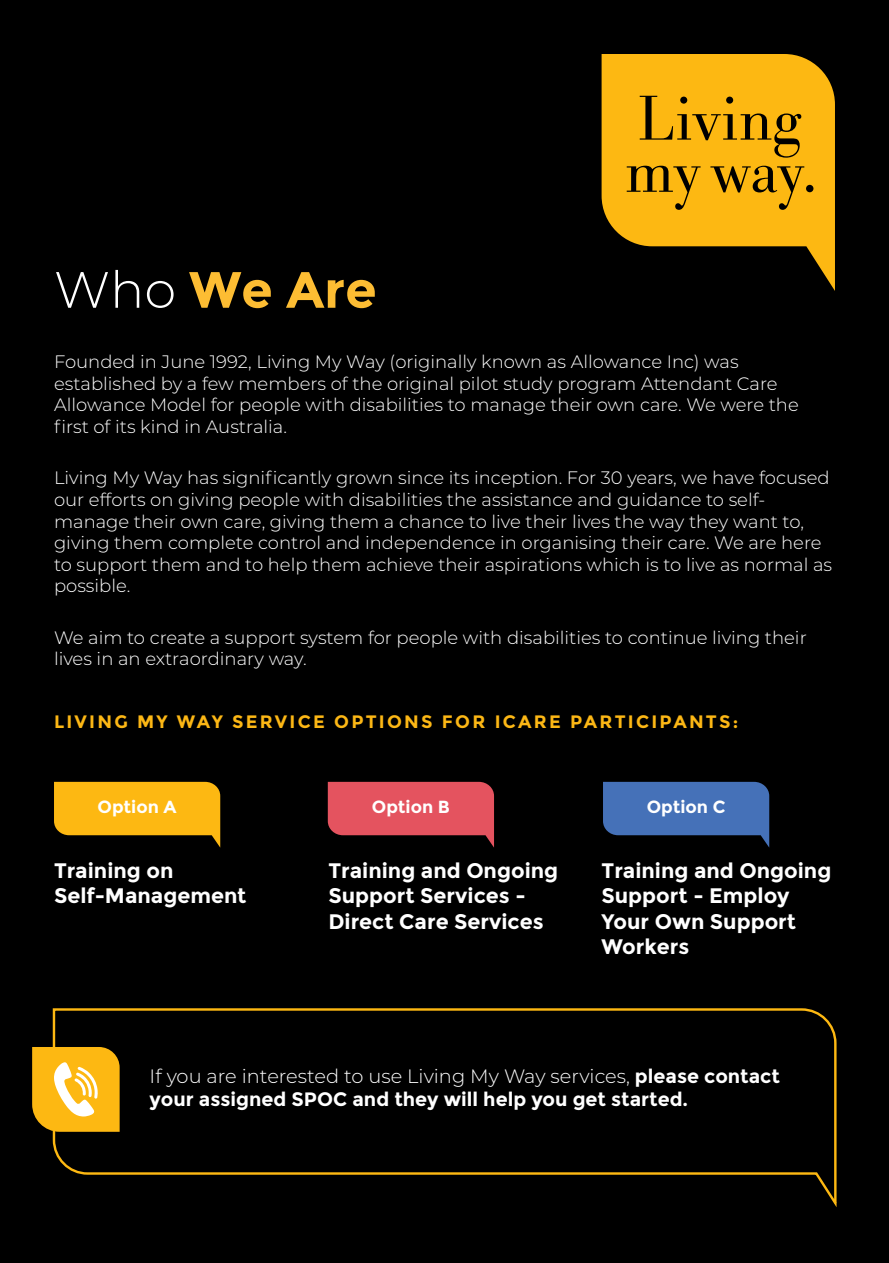
<style>
.page{position:relative;width:889px;height:1263px;background:#000}
.page>*{position:absolute;margin:0;border:0;box-sizing:border-box;transform-origin:0 0}
.t1{font:700 51px "Montserrat";color:#fdbd33}
.t2{font:700 21px/25.2px "Montserrat";color:#fff}
.t3{font:700 19.35px/23.2px "Montserrat";color:#fff}
.t4{font:300 18px/21.6px "Montserrat";color:#fff}
.t5{font:700 18px "Montserrat";letter-spacing:.125em;color:#fcb715}
.t6{font:700 17.55px "Montserrat";color:#fff}
.s1{font-weight:300;color:#fff}
.s2{font-weight:300}
</style>
<div class="page">
<svg style="left:54px;top:782px;width:166px;height:65px"></svg>
<svg style="left:328px;top:782px;width:166px;height:66px"></svg>
<svg style="left:603px;top:782px;width:166px;height:65px"></svg>
<svg style="left:601px;top:54px;width:234px;height:237px;fill:#fdb812"></svg>
<svg style="left:639px;top:96px;width:162px;height:62px;background:#d49a0f"></svg>
<svg style="left:626px;top:166px;width:74px;height:44px;background:#c6900e"></svg>
<svg style="left:710px;top:166px;width:94px;height:44px;background:#ca930e"></svg>
<div style="left:806px;top:185px;width:7px;height:7px;background:#000;border-radius:50%"></div>
<svg style="left:52px;top:1008px;width:785px;height:199px"></svg>
<svg style="left:32px;top:1047px;width:88px;height:85px;background:#f2ba32"></svg>
<h1 class="t1" style="left:54px;top:269px;width:324px"><span class="s1">Who</span> We Are</h1>
<p class="t4" style="left:54px;top:352px;width:746px">Founded in June 1992, Living My Way (originally known as Allowance Inc) was established by a few members of the original pilot study program Attendant Care Allowance Model for people with disabilities to manage their own care. We were the first of its kind in Australia.</p>
<p class="t4" style="left:54px;top:468px;width:779px">Living My Way has significantly grown since its inception. For 30 years, we have focused our efforts on giving people with disabilities the assistance and guidance to self&shy;manage their own care, giving them a chance to live their lives the way they want to, giving them complete control and independence in organising their care. We are here to support them and to help them achieve their aspirations which is to live as normal as possible.</p>
<p class="t4" style="left:54px;top:627px;width:754px">We aim to create a support system for people with disabilities to continue living their lives in an extraordinary way.</p>
<p class="t5" style="left:54px;top:714px;width:686px">LIVING MY WAY SERVICE OPTIONS FOR ICARE PARTICIPANTS:</p>
<p class="t6" style="left:98px;top:799px;width:81px">Option A</p>
<p class="t6" style="left:372px;top:799px;width:80px">Option B</p>
<p class="t6" style="left:646px;top:799px;width:80px">Option C</p>
<p class="t2" style="left:54px;top:860px;width:194px">Training on<br>Self-Management</p>
<p class="t2" style="left:328px;top:860px;width:231px">Training and Ongoing<br>Support Services -<br>Direct Care Services</p>
<p class="t2" style="left:601px;top:860px;width:231px">Training and Ongoing<br>Support - Employ<br>Your Own Support<br>Workers</p>
<p class="t3" style="left:150px;top:1066px;width:632px"><span class="s2">If you are interested to use Living My Way services,</span> please contact your assigned SPOC and they will help you get started.</p>
</div>
